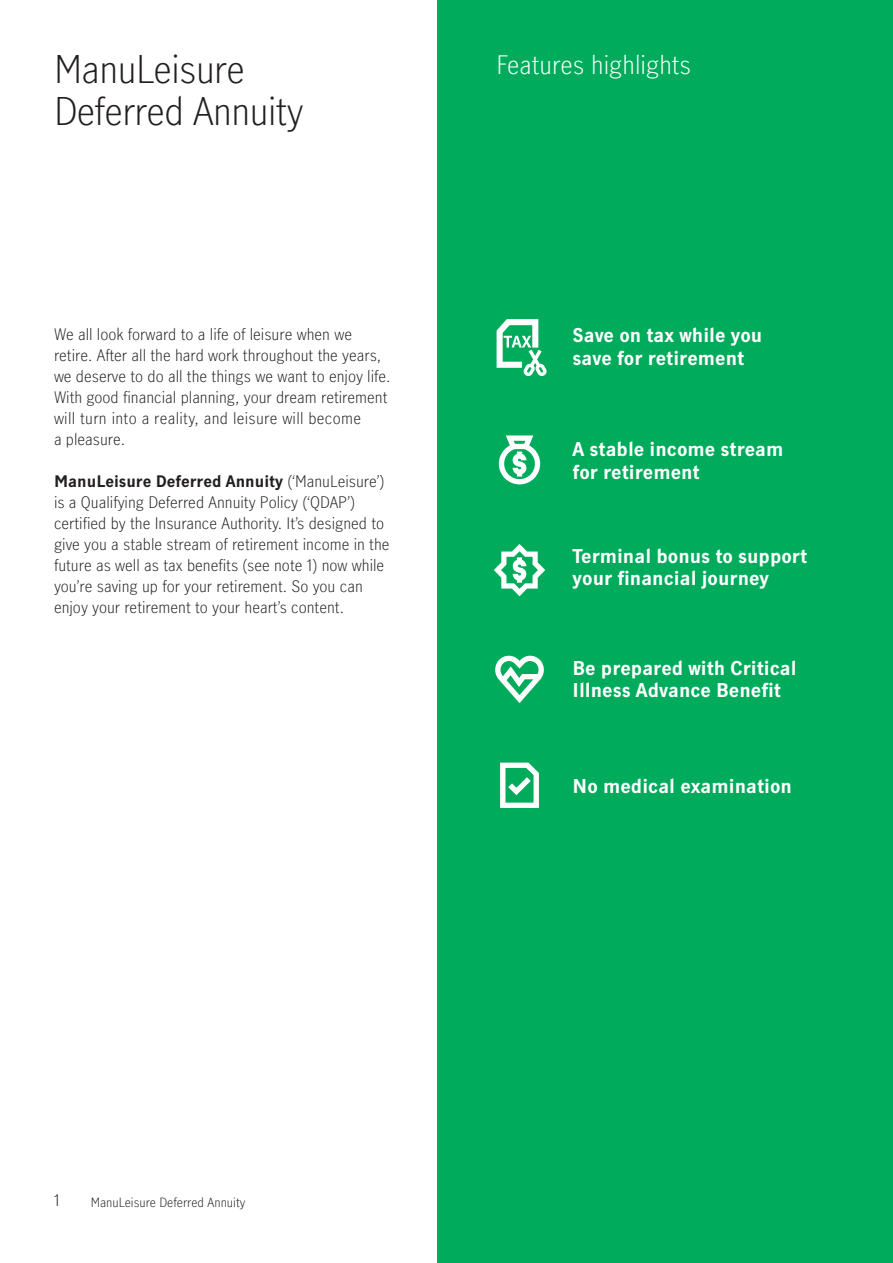
<style>
.page{position:relative;width:893px;height:1263px;background:#fff}
.page>*{position:absolute;margin:0;border:0;box-sizing:border-box;transform-origin:0 0}
.t1{font:300 36px/42px "Manulife JH Sans";letter-spacing:-.015em;color:#231f20}
.t2{font:300 24px "Manulife JH Sans";color:#fff}
.t3{font:700 18px/22.5px "Manulife JH Sans";color:#fff}
.t4{font:300 15px/21px "Manulife JH Sans";color:#231f20}
.t5{font:300 12px "Manulife JH Sans";color:#231f20}
.s1{font-weight:700}
</style>
<div class="page">
<div style="left:438px;top:0;width:455px;height:1263px;background:#00ab5b"></div>
<svg style="left:498px;top:435px;width:43px;height:49px"></svg>
<svg style="left:500px;top:763px;width:39px;height:45px"></svg>
<svg style="left:495px;top:656px;width:49px;height:47px"></svg>
<svg style="left:497px;top:319px;width:50px;height:57px"></svg>
<svg style="left:494px;top:544px;width:51px;height:52px"></svg>
<h1 class="t1" style="left:54px;top:47px;width:251px">ManuLeisure<br>Deferred Annuity</h1>
<p class="t4" style="left:54px;top:323px;width:338px">We all look forward to a life of leisure when we retire. After all the hard work throughout the years, we deserve to do all the things we want to enjoy life.<br>With good financial planning, your dream retirement will turn into a reality, and leisure will become<br>a pleasure.</p>
<p class="t4" style="left:54px;top:470px;width:337px"><span class="s1">ManuLeisure Deferred Annuity</span> (‘ManuLeisure’) is a Qualifying Deferred Annuity Policy (‘QDAP’) certified by the Insurance Authority. It’s designed to give you a stable stream of retirement income in the future as well as tax benefits (see note 1) now while you’re saving up for your retirement. So you can enjoy your retirement to your heart’s content.</p>
<h2 class="t2" style="left:497px;top:47px;width:196px">Features highlights</h2>
<p class="t3" style="left:573px;top:323px;width:191px">Save on tax while you save for retirement</p>
<p class="t3" style="left:573px;top:437px;width:212px">A stable income stream for retirement</p>
<p class="t3" style="left:573px;top:544px;width:236px">Terminal bonus to support your financial journey</p>
<p class="t3" style="left:573px;top:656px;width:226px">Be prepared with Critical<br>Illness Advance Benefit</p>
<p class="t3" style="left:573px;top:774px;width:221px">No medical examination</p>
<p class="t4" style="left:54px;top:1189px;width:7px">1</p>
<p class="t5" style="left:91px;top:1193px;width:156px">ManuLeisure Deferred Annuity</p>
</div>
